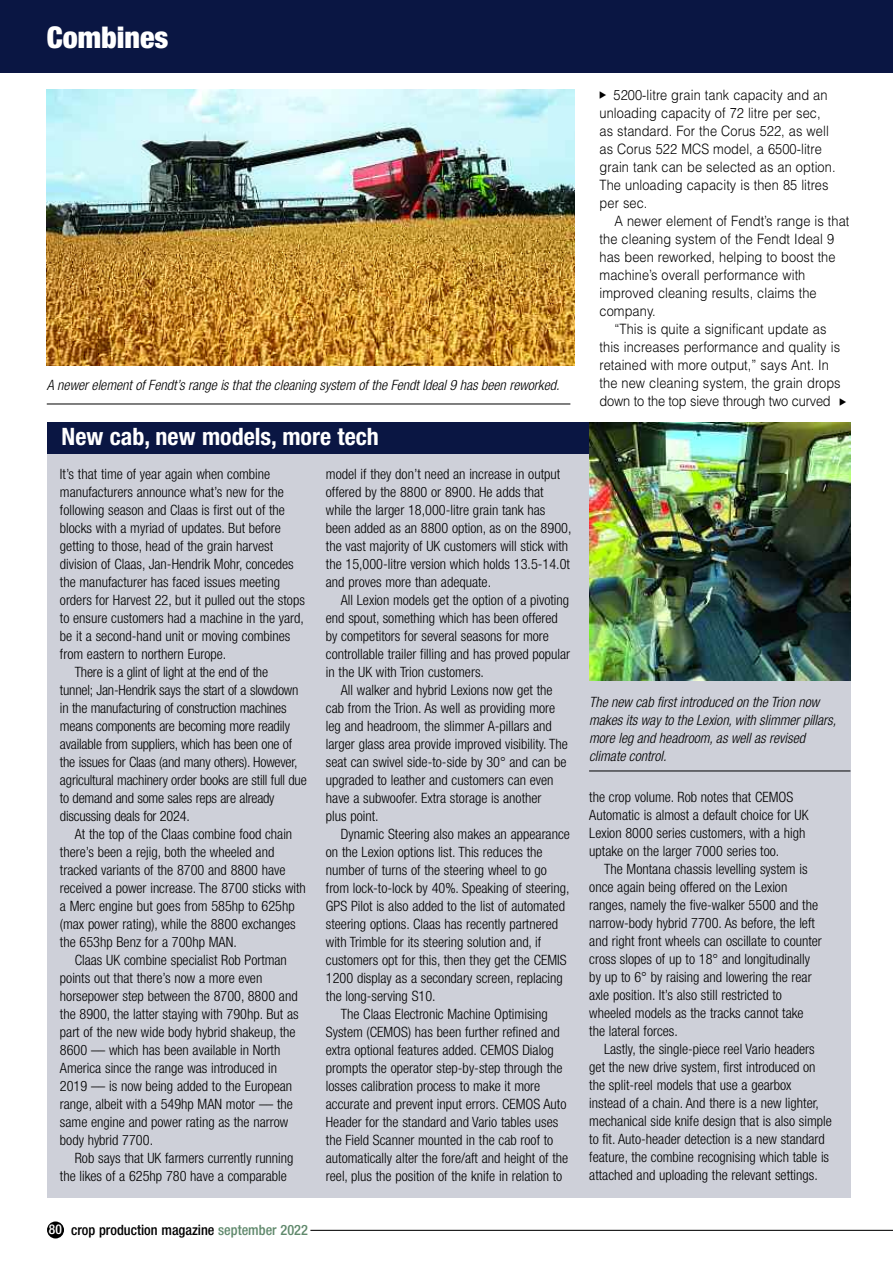
<style>
.page{position:relative;width:893px;height:1263px;background:#fff}
.page>*{position:absolute;margin:0;border:0;box-sizing:border-box;transform-origin:0 0}
.t1{font:900 condensed 30px "Helvetica Neue";color:#fff}
.t2{font:700 condensed 24px "Helvetica Neue";color:#fff}
.t3{font:300 condensed 14.25px/18px "Helvetica Neue";color:#000}
.t4{font:300 14.25px/18px "Helvetica";letter-spacing:.005em;color:#000;scale:.9 1}
.t5{font:italic 300 condensed 14.25px/18px "Helvetica Neue";color:#000}
.t6{font:500 condensed 14.25px "Helvetica Neue";color:#000}
.t7{font:300 14.25px "Helvetica";letter-spacing:-.015em;color:#000;scale:.9 1}
.s1{font-size:13.5px;color:#fff}
.s2{color:#60896c}
</style>
<div class="page">
<div style="left:47px;top:1221px;width:17px;height:17px;background:#000;border-radius:50%"></div>
<hr style="left:310px;top:1230px;width:583px;height:1px;background:#000">
<div style="left:0;top:0;width:893px;height:72px;background:#0a1643"></div>
<div style="left:47px;top:453px;width:803px;height:745px;background:#ced0d9"></div>
<div style="left:47px;top:423px;width:803px;height:31px;background:#0a1643"></div>
<hr style="left:589px;top:770px;width:261px;height:1px;background:#000">
<img style="left:590px;top:423px;width:260px;height:258px">
<img style="left:47px;top:89px;width:527px;height:277px">
<hr style="left:47px;top:404px;width:523px;height:1px;background:#000">
<h1 class="t1" style="left:47px;top:27px;width:123px">Combines</h1>
<p class="t5" style="left:47px;top:378px;width:514px">A newer element of Fendt’s range is that the cleaning system of the Fendt Ideal 9 has been reworked.</p>
<h2 class="t2" style="left:62px;top:428px;width:319px">New cab, new models, more tech</h2>
<p class="t3" style="left:326px;top:466px;width:247px">model if they don’t need an increase in output offered by the 8800 or 8900. He adds that while the larger 18,000-litre grain tank has been added as an 8800 option, as on the 8900, the vast majority of UK customers will stick with the 15,000-litre version which holds 13.5-14.0t and proves more than adequate.</p>
<p class="t3" style="left:326px;top:592px;width:246px;text-indent:15px">All Lexion models get the option of a pivoting end spout, something which has been offered by competitors for several seasons for more controllable trailer filling and has proved popular in the UK with Trion customers.</p>
<p class="t3" style="left:326px;top:682px;width:244px;text-indent:15px">All walker and hybrid Lexions now get the cab from the Trion. As well as providing more leg and headroom, the slimmer A-pillars and larger glass area provide improved visibility. The seat can swivel side-to-side by 30° and can be upgraded to leather and customers can even have a subwoofer. Extra storage is another<br>plus point.</p>
<p class="t3" style="left:341px;top:826px;width:231px">Dynamic Steering also makes an appearance</p>
<p class="t3" style="left:326px;top:844px;width:218px">on the Lexion options list. This reduces the</p>
<p class="t3" style="left:326px;top:862px;width:223px">number of turns of the steering wheel to go</p>
<p class="t3" style="left:326px;top:880px;width:245px">from lock-to-lock by 40%. Speaking of steering,</p>
<p class="t3" style="left:326px;top:898px;width:241px">GPS Pilot is also added to the list of automated</p>
<p class="t3" style="left:326px;top:916px;width:234px">steering options. Claas has recently partnered</p>
<p class="t3" style="left:326px;top:934px;width:217px">with Trimble for its steering solution and, if</p>
<p class="t3" style="left:326px;top:952px;width:242px">customers opt for this, then they get the CEMIS</p>
<p class="t3" style="left:326px;top:970px;width:238px">1200 display as a secondary screen, replacing</p>
<p class="t3" style="left:326px;top:988px;width:111px">the long-serving S10.</p>
<p class="t3" style="left:341px;top:1006px;width:209px">The Claas Electronic Machine Optimising</p>
<p class="t3" style="left:326px;top:1024px;width:235px">System (CEMOS) has been further refined and</p>
<p class="t3" style="left:326px;top:1042px;width:229px">extra optional features added. CEMOS Dialog</p>
<p class="t3" style="left:326px;top:1060px;width:238px">prompts the operator step-by-step through the</p>
<p class="t3" style="left:326px;top:1078px;width:216px">losses calibration process to make it more</p>
<p class="t3" style="left:326px;top:1096px;width:242px">accurate and prevent input errors. CEMOS Auto</p>
<p class="t3" style="left:326px;top:1114px;width:234px">Header for the standard and Vario tables uses</p>
<p class="t3" style="left:326px;top:1132px;width:229px">the Field Scanner mounted in the cab roof to</p>
<p class="t3" style="left:326px;top:1150px;width:244px">automatically alter the fore/aft and height of the</p>
<p class="t3" style="left:326px;top:1168px;width:238px">reel, plus the position of the knife in relation to</p>
<p class="t3" style="left:60px;top:466px;width:212px">It’s that time of year again when combine</p>
<p class="t3" style="left:60px;top:484px;width:225px">manufacturers announce what’s new for the</p>
<p class="t3" style="left:60px;top:502px;width:227px">following season and Claas is first out of the</p>
<p class="t3" style="left:60px;top:520px;width:222px">blocks with a myriad of updates. But before</p>
<p class="t3" style="left:60px;top:538px;width:215px">getting to those, head of the grain harvest</p>
<p class="t3" style="left:60px;top:556px;width:235px">division of Claas, Jan-Hendrik Mohr, concedes</p>
<p class="t3" style="left:60px;top:574px;width:222px">the manufacturer has faced issues meeting</p>
<p class="t3" style="left:60px;top:592px;width:246px">orders for Harvest 22, but it pulled out the stops</p>
<p class="t3" style="left:60px;top:610px;width:246px">to ensure customers had a machine in the yard,</p>
<p class="t3" style="left:60px;top:628px;width:232px">be it a second-hand unit or moving combines</p>
<p class="t3" style="left:60px;top:646px;width:168px">from eastern to northern Europe.</p>
<p class="t3" style="left:75px;top:664px;width:195px">There is a glint of light at the end of the</p>
<p class="t3" style="left:60px;top:682px;width:240px">tunnel; Jan-Hendrik says the start of a slowdown</p>
<p class="t3" style="left:60px;top:700px;width:228px">in the manufacturing of construction machines</p>
<p class="t3" style="left:60px;top:718px;width:232px">means components are becoming more readily</p>
<p class="t3" style="left:60px;top:736px;width:234px">available from suppliers, which has been one of</p>
<p class="t3" style="left:60px;top:754px;width:239px">the issues for Claas (and many others). However,</p>
<p class="t3" style="left:60px;top:772px;width:248px">agricultural machinery order books are still full due</p>
<p class="t3" style="left:60px;top:790px;width:216px">to demand and some sales reps are already</p>
<p class="t3" style="left:60px;top:808px;width:131px">discussing deals for 2024.</p>
<p class="t3" style="left:75px;top:826px;width:219px">At the top of the Claas combine food chain</p>
<p class="t3" style="left:60px;top:844px;width:216px">there’s been a rejig, both the wheeled and</p>
<p class="t3" style="left:60px;top:862px;width:227px">tracked variants of the 8700 and 8800 have</p>
<p class="t3" style="left:60px;top:880px;width:247px">received a power increase. The 8700 sticks with</p>
<p class="t3" style="left:60px;top:898px;width:236px">a Merc engine but goes from 585hp to 625hp</p>
<p class="t3" style="left:60px;top:916px;width:237px">(max power rating), while the 8800 exchanges</p>
<p class="t3" style="left:60px;top:934px;width:178px">the 653hp Benz for a 700hp MAN.</p>
<p class="t3" style="left:75px;top:952px;width:214px">Claas UK combine specialist Rob Portman</p>
<p class="t3" style="left:60px;top:970px;width:204px">points out that there’s now a more even</p>
<p class="t3" style="left:60px;top:988px;width:239px">horsepower step between the 8700, 8800 and</p>
<p class="t3" style="left:60px;top:1006px;width:240px">the 8900, the latter staying with 790hp. But as</p>
<p class="t3" style="left:60px;top:1024px;width:237px">part of the new wide body hybrid shakeup, the</p>
<p class="t3" style="left:60px;top:1042px;width:222px">8600 –– which has been available in North</p>
<p class="t3" style="left:60px;top:1060px;width:219px">America since the range was introduced in</p>
<p class="t3" style="left:60px;top:1078px;width:234px">2019 –– is now being added to the European</p>
<p class="t3" style="left:60px;top:1096px;width:234px">range, albeit with a 549hp MAN motor –– the</p>
<p class="t3" style="left:60px;top:1114px;width:230px">same engine and power rating as the narrow</p>
<p class="t3" style="left:60px;top:1132px;width:95px">body hybrid 7700.</p>
<p class="t3" style="left:75px;top:1150px;width:220px">Rob says that UK farmers currently running</p>
<p class="t3" style="left:60px;top:1168px;width:228px">the likes of a 625hp 780 have a comparable</p>
<p class="t6" style="left:49px;top:1225px;width:260px"><span class="s1">80</span> crop production magazine <span class="s2">september 2022</span></p>
<p class="t4" style="left:600px;top:86px;width:264px;text-indent:14px">5200-litre grain tank capacity and an unloading capacity of 72 litre per sec, as standard. For the Corus 522, as well as Corus 522 MCS model, a 6500-litre grain tank can be selected as an option.<br>The unloading capacity is then 85 litres per sec.</p>
<p class="t4" style="left:614px;top:212px;width:263px">A newer element of Fendt’s range is that</p>
<p class="t4" style="left:600px;top:230px;width:262px">the cleaning system of the Fendt Ideal 9</p>
<p class="t4" style="left:600px;top:248px;width:264px">has been reworked, helping to boost the</p>
<p class="t4" style="left:600px;top:266px;width:230px">machine’s overall performance with</p>
<p class="t4" style="left:600px;top:284px;width:243px">improved cleaning results, claims the</p>
<p class="t4" style="left:600px;top:302px;width:64px">company.</p>
<p class="t4" style="left:614px;top:320px;width:237px">“This is quite a significant update as</p>
<p class="t4" style="left:600px;top:338px;width:269px">this increases performance and quality is</p>
<p class="t4" style="left:600px;top:356px;width:256px">retained with more output,” says Ant. In</p>
<p class="t4" style="left:600px;top:374px;width:269px">the new cleaning system, the grain drops</p>
<p class="t7" style="left:600px;top:392px;width:258px">down to the top sieve through two curved</p>
<p class="t5" style="left:589px;top:694px;width:249px">The new cab first introduced on the Trion now makes its way to the Lexion, with slimmer pillars, more leg and headroom, as well as revised climate control.</p>
<p class="t3" style="left:589px;top:789px;width:221px">the crop volume. Rob notes that CEMOS Automatic is almost a default choice for UK Lexion 8000 series customers, with a high uptake on the larger 7000 series too.</p>
<p class="t3" style="left:589px;top:861px;width:234px;text-indent:15px">The Montana chassis levelling system is once again being offered on the Lexion ranges, namely the five-walker 5500 and the narrow-body hybrid 7700. As before, the left and right front wheels can oscillate to counter cross slopes of up to 18° and longitudinally by up to 6° by raising and lowering the rear axle position. It’s also still restricted to wheeled models as the tracks cannot take the lateral forces.</p>
<p class="t3" style="left:589px;top:1041px;width:244px;text-indent:15px">Lastly, the single-piece reel Vario headers get the new drive system, first introduced on the split-reel models that use a gearbox<br>instead of a chain. And there is a new lighter, mechanical side knife design that is also simple to fit. Auto-header detection is a new standard feature, the combine recognising which table is attached and uploading the relevant settings.</p>
</div>
